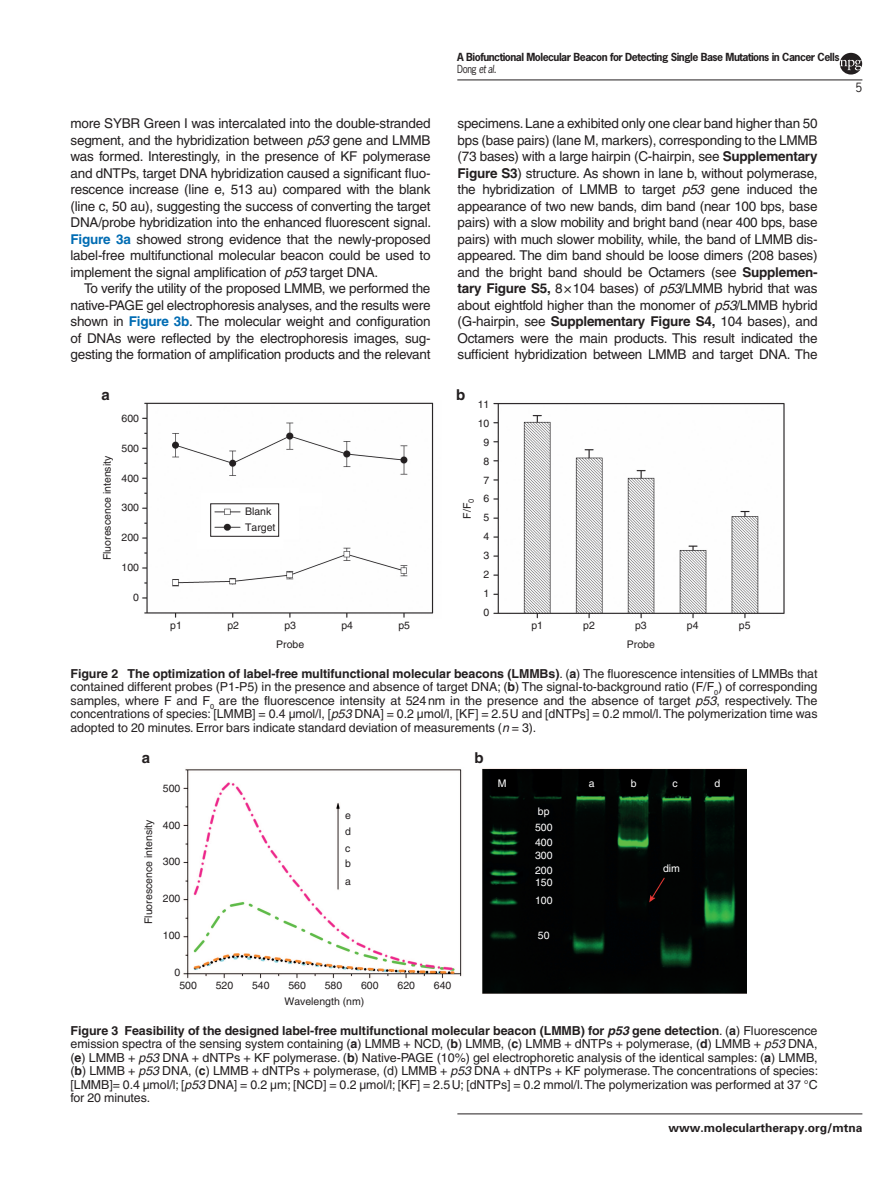
<style>
.page{position:relative;width:893px;height:1187px;background:#fff}
.page>*{position:absolute;margin:0;border:0;box-sizing:border-box;transform-origin:0 0}
.t1{font:700 15px "Helvetica";color:#231f20}
.t2{font:13.5px/16.5px "Helvetica";letter-spacing:-.02em;color:#231f20;text-align:justify}
.t3{font:12.3px/13.5px "Helvetica";letter-spacing:-.005em;color:#231f20;text-align:justify}
.t4{font:700 12px "Univers";color:#231f20}
.t5{font:12px "News Gothic";color:#231f20}
.t6{font:10.5px/18.9px "Helvetica";color:#231f20;text-align:center}
.t7{font:700 10.5px/11.7px "News Gothic";letter-spacing:-.045em;color:#231f20}
.t8{font:10.5px/14.5px "Helvetica";color:#fff}
.s1{font-style:italic}
.s2{font-weight:700;color:#006cb3}
.s3{font-weight:400}
.s4{font-weight:400;font-style:italic}
.s5{font-weight:700}
.s6{font-weight:700;font-style:italic}
</style>
<div class="page">
<hr style="left:457px;top:1113px;width:405px;height:1px;background:#231f20">
<hr style="left:457px;top:80px;width:405px;height:1px;background:#231f20">
<svg style="left:840px;top:53px;width:22px;height:22px"></svg>
<img style="left:142px;top:402px;width:643px;height:216px">
<div style="left:210px;top:503px;width:69px;height:33px;border:1px solid #231f20"></div>
<img style="left:183px;top:768px;width:563px;height:226px">
<p class="t2" style="left:70px;top:115px;width:362px">more SYBR Green I was intercalated into the double-stranded segment, and the hybridization between <span class="s1">p53</span> gene and LMMB was formed. Interestingly, in the presence of KF polymerase and dNTPs, target DNA hybridization caused a significant fluo&shy;rescence increase (line e, 513 au) compared with the blank (line c, 50 au), suggesting the success of converting the target DNA/probe hybridization into the enhanced fluorescent signal.<br><span class="s2">Figure 3a</span> showed strong evidence that the newly-proposed label-free multifunctional molecular beacon could be used to implement the signal amplification of <span class="s1">p53</span> target DNA.</p>
<p class="t2" style="left:70px;top:280px;width:362px;text-indent:14px">To verify the utility of the proposed LMMB, we performed the native-PAGE gel electrophoresis analyses, and the results were shown in <span class="s2">Figure 3b</span>. The molecular weight and configuration of DNAs were reflected by the electrophoresis images, sug&shy;gesting the formation of amplification products and the relevant</p>
<p class="t7" style="left:457px;top:51px;width:384px">A Biofunctional Molecular Beacon for Detecting Single Base Mutations in Cancer Cells<br><span class="s3">Dong</span> <span class="s4">et al.</span></p>
<p class="t2" style="left:458px;top:115px;width:362px">specimens. Lane a exhibited only one clear band higher than 50 bps (base pairs) (lane M, markers), corresponding to the LMMB (73 bases) with a large hairpin (C-hairpin, see <span class="s5">Supplementary Figure S3</span>) structure. As shown in lane b, without polymerase, the hybridization of LMMB to target <span class="s1">p53</span> gene induced the appearance of two new bands, dim band (near 100 bps, base pairs) with a slow mobility and bright band (near 400 bps, base pairs) with much slower mobility, while, the band of LMMB dis&shy;appeared. The dim band should be loose dimers (208 bases) and the bright band should be Octamers (see <span class="s5">Supplemen&shy;tary Figure S5,</span> 8×104 bases) of <span class="s1">p53</span>/LMMB hybrid that was about eightfold higher than the monomer of <span class="s1">p53</span>/LMMB hybrid (G-hairpin, see <span class="s5">Supplementary Figure S4,</span> 104 bases), and Octamers were the main products. This result indicated the sufficient hybridization between LMMB and target DNA. The</p>
<p class="t1" style="left:101px;top:385px;width:10px">a</p>
<p class="t1" style="left:456px;top:385px;width:11px">b</p>
<p class="t6" style="left:478px;top:394px;width:13px">11</p>
<p class="t6" style="left:122px;top:409px;width:19px">600</p>
<p class="t6" style="left:98px;top:560px;width:106px;rotate:-90deg">Fluorescence intensity</p>
<p class="t6" style="left:122px;top:438px;width:19px">500</p>
<p class="t6" style="left:122px;top:468px;width:19px">400</p>
<p class="t6" style="left:122px;top:498px;width:19px">300</p>
<p class="t6" style="left:122px;top:528px;width:19px">200</p>
<p class="t6" style="left:122px;top:557px;width:19px">100</p>
<p class="t6" style="left:133px;top:587px;width:7px">0</p>
<p class="t6" style="left:245px;top:504px;width:32px;line-height:15.5px;text-align:left">Blank<br>Target</p>
<p class="t6" style="left:478px;top:413px;width:13px">10<br>9<br>8<br>7<br>6<br>5<br>4<br>3<br>2<br>1<br>0</p>
<p class="t6" style="left:458px;top:518px;width:21px;rotate:-90deg">F/F<sub>0</sub></p>
<p class="t6" style="left:170px;top:615px;width:13px">p1</p>
<p class="t6" style="left:227px;top:615px;width:13px">p2</p>
<p class="t6" style="left:276px;top:615px;width:30px">p3<br>Probe</p>
<p class="t6" style="left:341px;top:615px;width:13px">p4</p>
<p class="t6" style="left:398px;top:615px;width:13px">p5</p>
<p class="t6" style="left:531px;top:615px;width:13px">p1</p>
<p class="t6" style="left:583px;top:615px;width:13px">p2</p>
<p class="t6" style="left:627px;top:615px;width:30px">p3<br>Probe</p>
<p class="t6" style="left:687px;top:615px;width:13px">p4</p>
<p class="t6" style="left:739px;top:615px;width:13px">p5</p>
<p class="t3" style="left:70px;top:666px;width:749px"><span class="s5">Figure 2 The optimization of label-free multifunctional molecular beacons (LMMBs)</span>. (<span class="s5">a</span>) The fluorescence intensities of LMMBs that contained different probes (P1-P5) in the presence and absence of target DNA; (<span class="s5">b</span>) The signal-to-background ratio (F/F<sub>0</sub>) of corresponding samples, where F and F<sub>0</sub> are the fluorescence intensity at 524nm in the presence and the absence of target <span class="s1">p53</span>, respectively. The concentrations of species: [LMMB] = 0.4 μmol/l, [<span class="s1">p53</span> DNA] = 0.2 μmol/l, [KF] = 2.5U and [dNTPs] = 0.2 mmol/l. The polymerization time was adopted to 20 minutes. Error bars indicate standard deviation of measurements (<span class="s1">n</span> = 3).</p>
<p class="t1" style="left:142px;top:748px;width:10px">a</p>
<p class="t1" style="left:474px;top:748px;width:11px">b</p>
<p class="t6" style="left:163px;top:778px;width:19px">500</p>
<p class="t6" style="left:139px;top:924px;width:106px;rotate:-90deg">Fluorescence intensity</p>
<p class="t6" style="left:163px;top:815px;width:19px">400</p>
<p class="t6" style="left:163px;top:852px;width:19px">300</p>
<p class="t6" style="left:163px;top:889px;width:19px">200</p>
<p class="t6" style="left:163px;top:926px;width:19px">100</p>
<p class="t6" style="left:179px;top:966px;width:19px;line-height:12.6px;text-align:left;text-indent:-5px">0<br>500</p>
<p class="t6" style="left:345px;top:807px;width:7px;line-height:15.9px;text-align:justify">e d c b</p>
<p class="t6" style="left:345px;top:871px;width:7px">a</p>
<p class="t6" style="left:216px;top:975px;width:19px">520</p>
<p class="t6" style="left:252px;top:975px;width:19px">540</p>
<p class="t6" style="left:288px;top:975px;width:19px">560</p>
<p class="t6" style="left:284px;top:977px;width:81px;line-height:16px;text-align:left;text-indent:40px">580<br>Wavelength (nm)</p>
<p class="t6" style="left:361px;top:975px;width:19px">600</p>
<p class="t6" style="left:397px;top:975px;width:19px">620</p>
<p class="t6" style="left:434px;top:975px;width:19px">640</p>
<p class="t8" style="left:498px;top:775px;width:10px">M</p>
<p class="t8" style="left:589px;top:775px;width:7px">a</p>
<p class="t8" style="left:631px;top:775px;width:7px">b</p>
<p class="t8" style="left:672px;top:775px;width:7px">c</p>
<p class="t8" style="left:715px;top:775px;width:7px">d</p>
<p class="t8" style="left:535px;top:820px;width:19px">500<br>400</p>
<p class="t8" style="left:535px;top:847px;width:19px;line-height:15.3px">300<br>200</p>
<p class="t8" style="left:535px;top:872px;width:19px;line-height:18.8px">150<br>100</p>
<p class="t8" style="left:538px;top:928px;width:13px">50</p>
<p class="t8" style="left:538px;top:803px;width:13px">bp</p>
<p class="t8" style="left:663px;top:860px;width:18px">dim</p>
<p class="t3" style="left:70px;top:1023px;width:749px"><span class="s5">Figure 3 Feasibility of the designed label-free multifunctional molecular beacon (LMMB) for</span> <span class="s6">p53</span> <span class="s5">gene detection</span>. (<span class="s5">a</span>) Fluorescence emission spectra of the sensing system containing (<span class="s5">a</span>) LMMB + NCD, (<span class="s5">b</span>) LMMB, (<span class="s5">c</span>) LMMB + dNTPs + polymerase, (<span class="s5">d</span>) LMMB + <span class="s1">p53</span> DNA, (<span class="s5">e</span>) LMMB + <span class="s1">p53</span> DNA + dNTPs + KF polymerase. (<span class="s5">b</span>) Native-PAGE (10%) gel electrophoretic analysis of the identical samples: (<span class="s5">a</span>) LMMB, (<span class="s5">b</span>) LMMB + <span class="s1">p53</span> DNA, (<span class="s5">c</span>) LMMB + dNTPs + polymerase, (d) LMMB + <span class="s1">p53</span> DNA + dNTPs + KF polymerase. The concentrations of species: [LMMB]= 0.4 μmol/l; [<span class="s1">p53</span> DNA] = 0.2 μm; [NCD] = 0.2 μmol/l; [KF] = 2.5U; [dNTPs] = 0.2 mmol/l. The polymerization was performed at 37 °C for 20 minutes.</p>
<p class="t5" style="left:855px;top:80px;width:8px">5</p>
<p class="t4" style="left:668px;top:1120px;width:196px">www.moleculartherapy.org/mtna</p>
</div>
